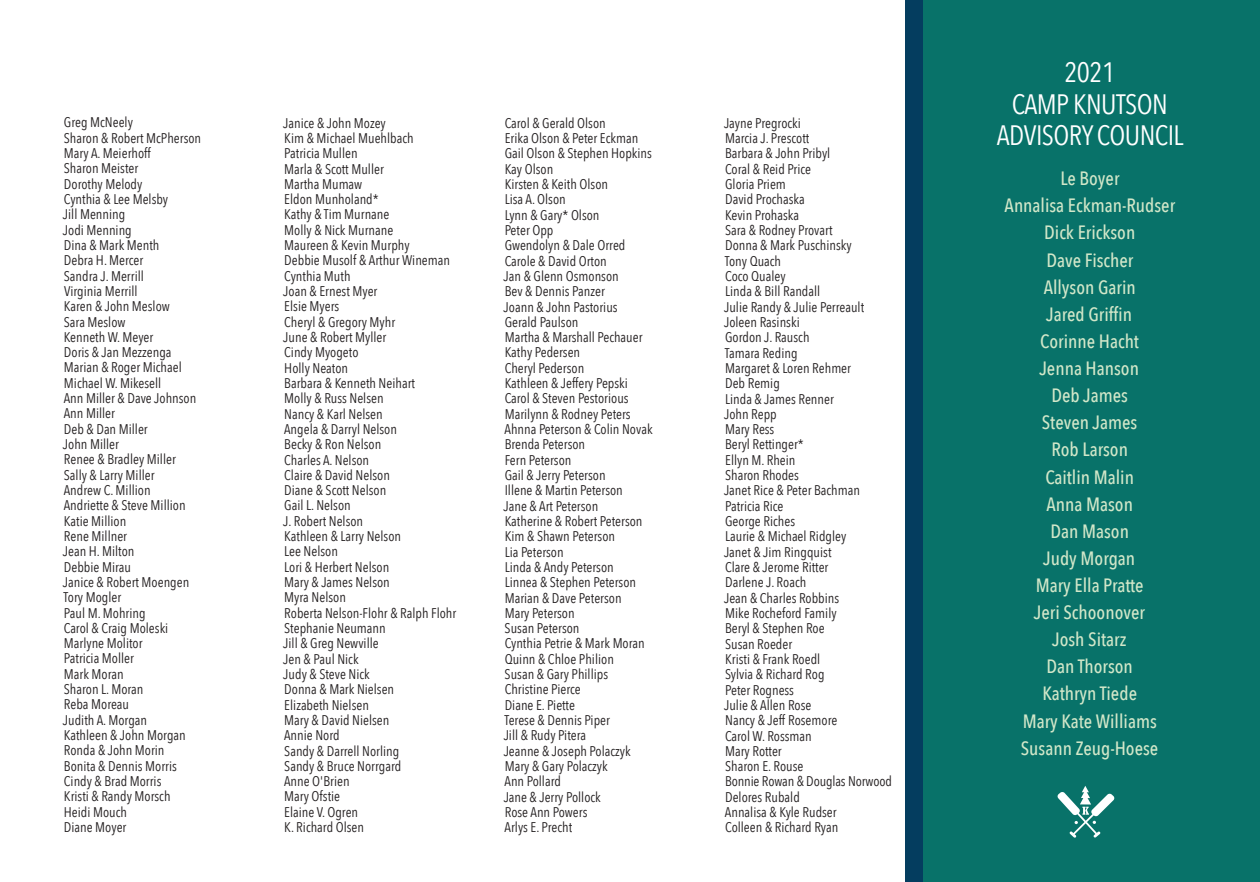
<style>
.page{position:relative;width:1260px;height:882px;background:#fff}
.page>*{position:absolute;margin:0;border:0;box-sizing:border-box;transform-origin:0 0}
.t1{font:28px/31.5px "Avenir Next Condensed";letter-spacing:-.02em;color:#fff;text-align:center}
.t2{font:500 19.25px/27.1px "Avenir Next Condensed";color:#d2e7c9;text-align:center}
.t3{font:14px/15.4px "Avenir Next Condensed";color:#231f20}
</style>
<div class="page">
<div style="left:922px;top:0;width:338px;height:882px;background:#087269"></div>
<div style="left:905px;top:0;width:17px;height:882px;background:#043d5f"></div>
<svg style="left:1057px;top:786px;width:58px;height:52px"></svg>
<p class="t3" style="left:63px;top:114px;width:140px">Greg McNeely<br>Sharon &amp; Robert McPherson<br>Mary A. Meierhoff<br>Sharon Meister<br>Dorothy Melody<br>Cynthia &amp; Lee Melsby<br>Jill Menning<br>Jodi Menning<br>Dina &amp; Mark Menth<br>Debra H. Mercer<br>Sandra J. Merrill<br>Virginia Merrill<br>Karen &amp; John Meslow<br>Sara Meslow<br>Kenneth W. Meyer<br>Doris &amp; Jan Mezzenga<br>Marian &amp; Roger Michael<br>Michael W. Mikesell<br>Ann Miller &amp; Dave Johnson<br>Ann Miller<br>Deb &amp; Dan Miller<br>John Miller<br>Renee &amp; Bradley Miller<br>Sally &amp; Larry Miller<br>Andrew C. Million<br>Andriette &amp; Steve Million<br>Katie Million<br>Rene Millner<br>Jean H. Milton<br>Debbie Mirau<br>Janice &amp; Robert Moengen<br>Tory Mogler<br>Paul M. Mohring<br>Carol &amp; Craig Moleski<br>Marlyne Molitor<br>Patricia Moller<br>Mark Moran<br>Sharon L. Moran<br>Reba Moreau<br>Judith A. Morgan<br>Kathleen &amp; John Morgan<br>Ronda &amp; John Morin<br>Bonita &amp; Dennis Morris<br>Cindy &amp; Brad Morris<br>Kristi &amp; Randy Morsch<br>Heidi Mouch<br>Diane Moyer</p>
<p class="t3" style="left:283px;top:114px;width:175px">Janice &amp; John Mozey<br>Kim &amp; Michael Muehlbach<br>Patricia Mullen<br>Marla &amp; Scott Muller<br>Martha Mumaw<br>Eldon Munholand*<br>Kathy &amp; Tim Murnane<br>Molly &amp; Nick Murnane<br>Maureen &amp; Kevin Murphy<br>Debbie Musolf &amp; Arthur Wineman<br>Cynthia Muth<br>Joan &amp; Ernest Myer<br>Elsie Myers<br>Cheryl &amp; Gregory Myhr<br>June &amp; Robert Myller<br>Cindy Myogeto<br>Holly Neaton<br>Barbara &amp; Kenneth Neihart<br>Molly &amp; Russ Nelsen<br>Nancy &amp; Karl Nelsen<br>Angela &amp; Darryl Nelson<br>Becky &amp; Ron Nelson<br>Charles A. Nelson<br>Claire &amp; David Nelson<br>Diane &amp; Scott Nelson<br>Gail L. Nelson<br>J. Robert Nelson<br>Kathleen &amp; Larry Nelson<br>Lee Nelson<br>Lori &amp; Herbert Nelson<br>Mary &amp; James Nelson<br>Myra Nelson<br>Roberta Nelson-Flohr &amp; Ralph Flohr<br>Stephanie Neumann<br>Jill &amp; Greg Newville<br>Jen &amp; Paul Nick<br>Judy &amp; Steve Nick<br>Donna &amp; Mark Nielsen<br>Elizabeth Nielsen<br>Mary &amp; David Nielsen<br>Annie Nord<br>Sandy &amp; Darrell Norling<br>Sandy &amp; Bruce Norrgard<br>Anne O'Brien<br>Mary Ofstie<br>Elaine V. Ogren<br>K. Richard Olsen</p>
<p class="t3" style="left:504px;top:114px;width:150px">Carol &amp; Gerald Olson<br>Erika Olson &amp; Peter Eckman<br>Gail Olson &amp; Stephen Hopkins<br>Kay Olson<br>Kirsten &amp; Keith Olson<br>Lisa A. Olson<br>Lynn &amp; Gary* Olson<br>Peter Opp<br>Gwendolyn &amp; Dale Orred<br>Carole &amp; David Orton<br>Jan &amp; Glenn Osmonson<br>Bev &amp; Dennis Panzer<br>Joann &amp; John Pastorius<br>Gerald Paulson<br>Martha &amp; Marshall Pechauer<br>Kathy Pedersen<br>Cheryl Pederson<br>Kathleen &amp; Jeffery Pepski<br>Carol &amp; Steven Pestorious<br>Marilynn &amp; Rodney Peters<br>Ahnna Peterson &amp; Colin Novak<br>Brenda Peterson<br>Fern Peterson<br>Gail &amp; Jerry Peterson<br>Illene &amp; Martin Peterson<br>Jane &amp; Art Peterson<br>Katherine &amp; Robert Peterson<br>Kim &amp; Shawn Peterson<br>Lia Peterson<br>Linda &amp; Andy Peterson<br>Linnea &amp; Stephen Peterson<br>Marian &amp; Dave Peterson<br>Mary Peterson<br>Susan Peterson<br>Cynthia Petrie &amp; Mark Moran<br>Quinn &amp; Chloe Philion<br>Susan &amp; Gary Phillips<br>Christine Pierce<br>Diane E. Piette<br>Terese &amp; Dennis Piper<br>Jill &amp; Rudy Pitera<br>Jeanne &amp; Joseph Polaczyk<br>Mary &amp; Gary Polaczyk<br>Ann Pollard<br>Jane &amp; Jerry Pollock<br>Rose Ann Powers<br>Arlys E. Precht</p>
<p class="t3" style="left:724px;top:115px;width:169px">Jayne Pregrocki<br>Marcia J. Prescott<br>Barbara &amp; John Pribyl<br>Coral &amp; Reid Price<br>Gloria Priem<br>David Prochaska<br>Kevin Prohaska<br>Sara &amp; Rodney Provart<br>Donna &amp; Mark Puschinsky<br>Tony Quach<br>Coco Qualey<br>Linda &amp; Bill Randall<br>Julie Randy &amp; Julie Perreault<br>Joleen Rasinski<br>Gordon J. Rausch<br>Tamara Reding<br>Margaret &amp; Loren Rehmer<br>Deb Remig<br>Linda &amp; James Renner<br>John Repp<br>Mary Ress<br>Beryl Rettinger*<br>Ellyn M. Rhein<br>Sharon Rhodes<br>Janet Rice &amp; Peter Bachman<br>Patricia Rice<br>George Riches<br>Laurie &amp; Michael Ridgley<br>Janet &amp; Jim Ringquist<br>Clare &amp; Jerome Ritter<br>Darlene J. Roach<br>Jean &amp; Charles Robbins<br>Mike Rocheford Family<br>Beryl &amp; Stephen Roe<br>Susan Roeder<br>Kristi &amp; Frank Roedl<br>Sylvia &amp; Richard Rog<br>Peter Rogness<br>Julie &amp; Allen Rose<br>Nancy &amp; Jeff Rosemore<br>Carol W. Rossman<br>Mary Rotter<br>Sharon E. Rouse<br>Bonnie Rowan &amp; Douglas Norwood<br>Delores Rubald<br>Annalisa &amp; Kyle Rudser<br>Colleen &amp; Richard Ryan</p>
<h1 class="t1" style="left:997px;top:55px;width:188px">2021<br>CAMP KNUTSON<br>ADVISORY COUNCIL</h1>
<p class="t2" style="left:1005px;top:165px;width:172px">Le Boyer<br>Annalisa Eckman-Rudser<br>Dick Erickson<br>Dave Fischer<br>Allyson Garin<br>Jared Griffin<br>Corinne Hacht<br>Jenna Hanson<br>Deb James<br>Steven James<br>Rob Larson<br>Caitlin Malin<br>Anna Mason<br>Dan Mason<br>Judy Morgan<br>Mary Ella Pratte<br>Jeri Schoonover<br>Josh Sitarz<br>Dan Thorson<br>Kathryn Tiede<br>Mary Kate Williams<br>Susann Zeug-Hoese</p>
</div>
